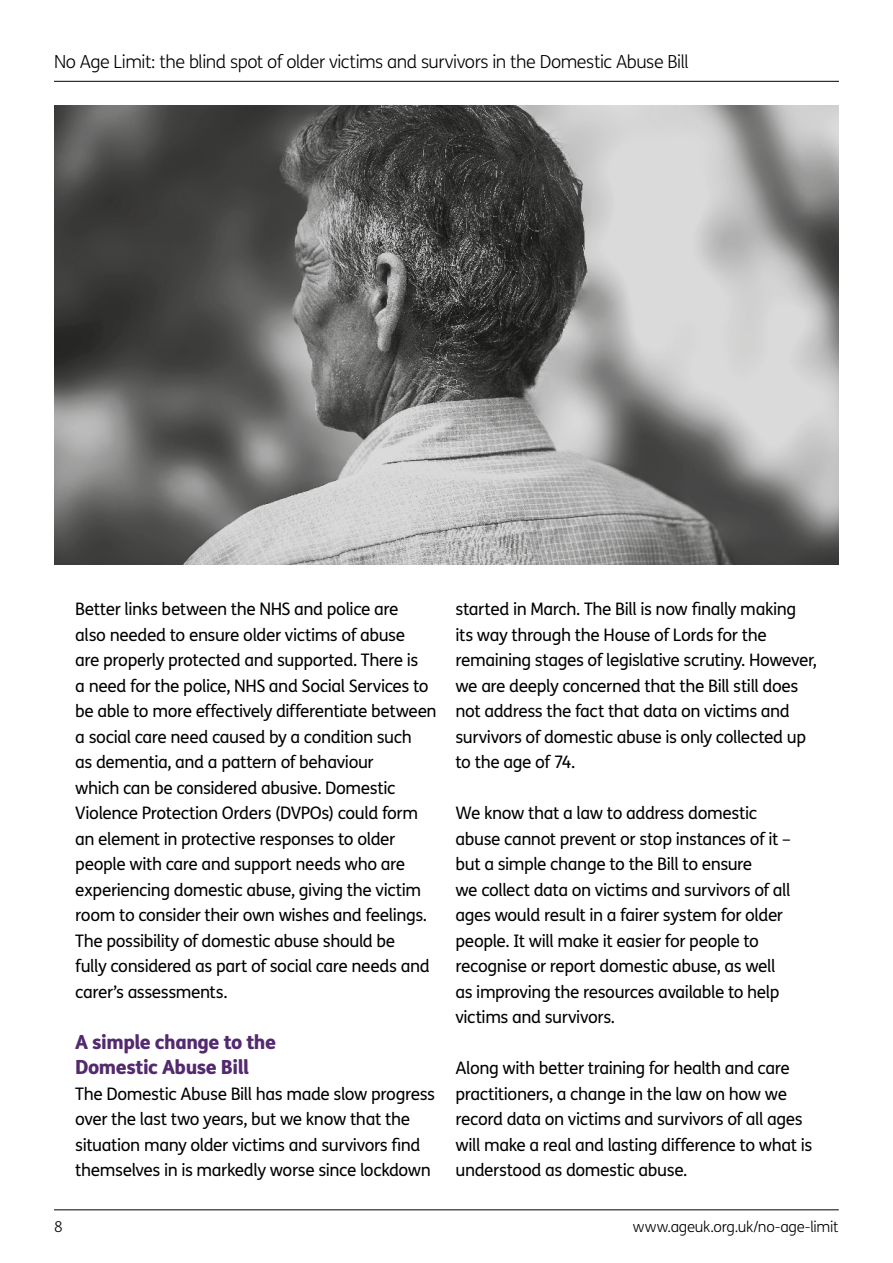
<style>
.page{position:relative;width:893px;height:1263px;background:#fff}
.page>*{position:absolute;margin:0;border:0;box-sizing:border-box;transform-origin:0 0}
.t1{font:800 19.5px/25.5px "FS Me";letter-spacing:-.025em;color:#53296f}
.t2{font:300 18px "FS Me";letter-spacing:-.025em;color:#000}
.t3{font:17.25px/25.5px "FS Me";letter-spacing:-.025em;color:#000}
.t4{font:300 15px "FS Me";letter-spacing:-.02em;color:#000}
</style>
<div class="page">
<hr style="left:54px;top:81px;width:785px;height:1px;background:#000">
<hr style="left:54px;top:1209px;width:785px;height:1px;background:#000">
<img style="left:54px;top:105px;width:785px;height:459px">
<p class="t2" style="left:54px;top:49px;width:636px">No Age Limit: the blind spot of older victims and survivors in the Domestic Abuse Bill</p>
<p class="t3" style="left:75px;top:596px;width:363px">Better links between the NHS and police are<br>also needed to ensure older victims of abuse<br>are properly protected and supported. There is<br>a need for the police, NHS and Social Services to be able to more effectively differentiate between a social care need caused by a condition such<br>as dementia, and a pattern of behaviour<br>which can be considered abusive. Domestic Violence Protection Orders (DVPOs) could form an element in protective responses to older people with care and support needs who are experiencing domestic abuse, giving the victim room to consider their own wishes and feelings.<br>The possibility of domestic abuse should be<br>fully considered as part of social care needs and carer’s assessments.</p>
<p class="t1" style="left:75px;top:1028px;width:202px">A simple change to the<br>Domestic Abuse Bill</p>
<p class="t3" style="left:75px;top:1080px;width:361px">The Domestic Abuse Bill has made slow progress over the last two years, but we know that the situation many older victims and survivors find themselves in is markedly worse since lockdown</p>
<p class="t3" style="left:455px;top:596px;width:363px">started in March. The Bill is now finally making its way through the House of Lords for the remaining stages of legislative scrutiny. However, we are deeply concerned that the Bill still does not address the fact that data on victims and survivors of domestic abuse is only collected up to the age of 74.</p>
<p class="t3" style="left:455px;top:800px;width:337px">We know that a law to address domestic abuse cannot prevent or stop instances of it – but a simple change to the Bill to ensure<br>we collect data on victims and survivors of all ages would result in a fairer system for older people. It will make it easier for people to recognise or report domestic abuse, as well as improving the resources available to help victims and survivors.</p>
<p class="t3" style="left:455px;top:1055px;width:358px">Along with better training for health and care practitioners, a change in the law on how we record data on victims and survivors of all ages will make a real and lasting difference to what is understood as domestic abuse.</p>
<p class="t4" style="left:54px;top:1216px;width:10px">8</p>
<p class="t4" style="left:633px;top:1216px;width:207px">www.ageuk.org.uk/no-age-limit</p>
</div>
